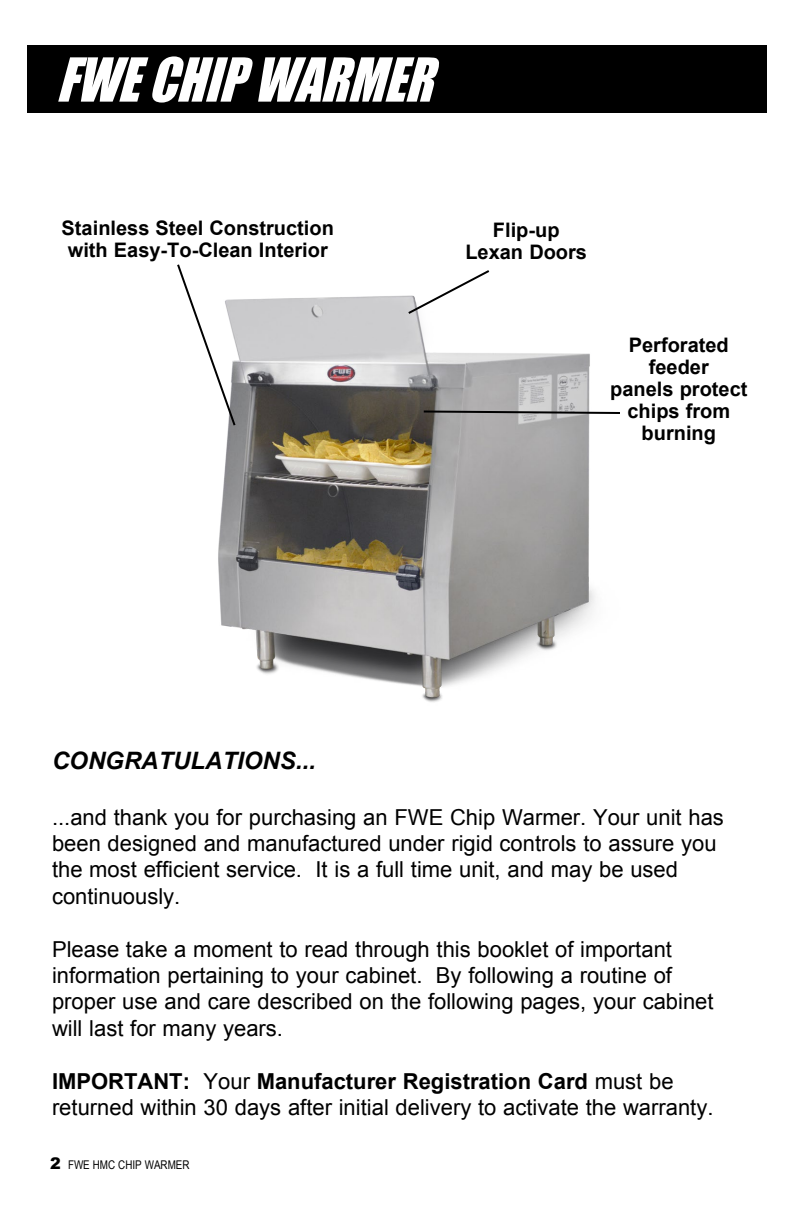
<style>
.page{position:relative;width:792px;height:1224px;background:#fff}
.page>*{position:absolute;margin:0;border:0;box-sizing:border-box;transform-origin:0 0}
.t1{font:italic 56px "Impact";color:#fff;scale:.9 1}
.t2{font:italic 700 24px "Arial";color:#000}
.t3{font:22px/26.4px "Arial";color:#000}
.t4{font:700 20px/22px "Arial";color:#000;text-align:center}
.t5{font:12px "Arial Narrow";color:#000}
.s1{font-weight:700}
.s2{font-family:"Arial";font-weight:900;font-size:16px}
</style>
<div class="page">
<div style="left:27px;top:45px;width:740px;height:68px;background:#000"></div>
<img style="left:218px;top:295px;width:377px;height:407px">
<svg style="left:177px;top:264px;width:60px;height:164px"></svg>
<svg style="left:406px;top:270px;width:85px;height:46px"></svg>
<svg style="left:422px;top:409px;width:198px;height:6px"></svg>
<h1 class="t1" style="left:56px;top:36px;width:444px">FWECHIPWARMER</h1>
<p class="t4" style="left:62px;top:217px;width:274px">Stainless Steel Construction with Easy-To-Clean Interior</p>
<p class="t4" style="left:465px;top:220px;width:123px">Flip-up<br>Lexan Doors</p>
<p class="t4" style="left:610px;top:335px;width:139px">Perforated feeder<br>panels protect chips from burning</p>
<p class="t2" style="left:52px;top:745px;width:265px">CONGRATULATIONS...</p>
<p class="t3" style="left:52px;top:804px;width:673px">...and thank you for purchasing an FWE Chip Warmer. Your unit has been designed and manufactured under rigid controls to assure you the most efficient service. It is a full time unit, and may be used continuously.</p>
<p class="t3" style="left:52px;top:936px;width:663px">Please take a moment to read through this booklet of important information pertaining to your cabinet. By following a routine of proper use and care described on the following pages, your cabinet will last for many years.</p>
<p class="t3" style="left:52px;top:1068px;width:663px"><span class="s1">IMPORTANT:</span> Your <span class="s1">Manufacturer Registration Card</span> must be returned within 30 days after initial delivery to activate the warranty.</p>
<p class="t5" style="left:50px;top:1156px;width:141px"><span class="s2">2</span> FWE HMC CHIP WARMER</p>
</div>
